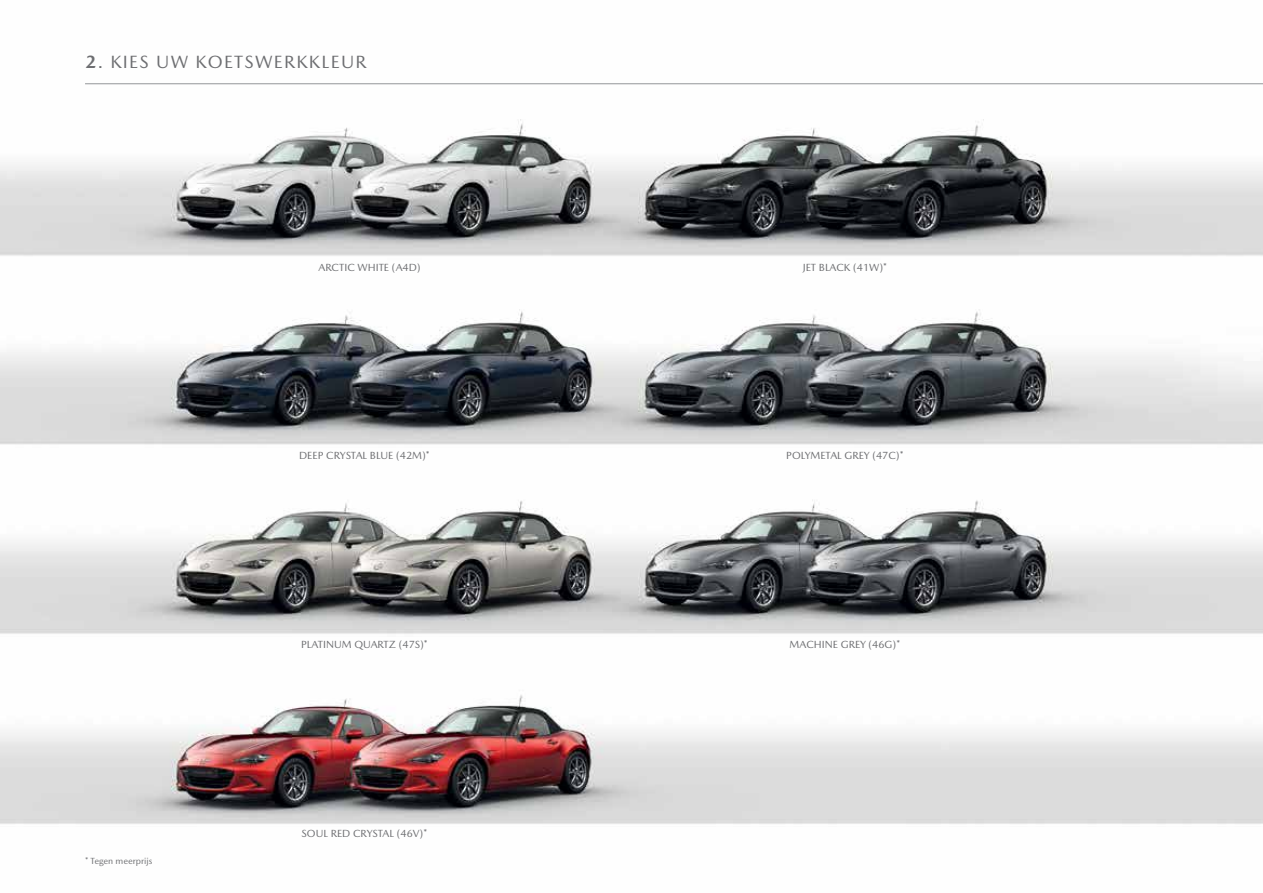
<style>
.page{position:relative;width:1263px;height:893px;background:#fff}
.page>*{position:absolute;margin:0;border:0;box-sizing:border-box;transform-origin:0 0}
.t1{font:18px "Mazda Type";letter-spacing:.075em;color:#6d6e71}
.t2{font:10.5px "Mazda Type Cyrillic";color:#6d6e71}
.t3{font:9px "Mazda Type Cyrillic";letter-spacing:-.005em;color:#6d6e71}
.s1{font-weight:700}
</style>
<div class="page">
<img style="left:0;top:83px;width:1262px;height:741px">
<hr style="left:85px;top:84px;width:1178px;height:1px;background:#939598">
<h1 class="t1" style="left:85px;top:51px;width:283px"><span class="s1">2</span>. KIES UW KOETSWERKKLEUR</h1>
<p class="t2" style="left:319px;top:261px;width:104px">ARCTIC WHITE (A4D)</p>
<p class="t2" style="left:803px;top:261px;width:86px">JET BLACK (41W)*</p>
<p class="t2" style="left:299px;top:449px;width:132px">DEEP CRYSTAL BLUE (42M)*</p>
<p class="t2" style="left:786px;top:449px;width:119px">POLYMETAL GREY (47C)*</p>
<p class="t3" style="left:85px;top:855px;width:69px">* Tegen meerprijs</p>
<p class="t2" style="left:301px;top:638px;width:128px">PLATINUM QUARTZ (47S)*</p>
<p class="t2" style="left:302px;top:827px;width:127px">SOUL RED CRYSTAL (46V)*</p>
<p class="t2" style="left:790px;top:638px;width:112px">MACHINE GREY (46G)*</p>
</div>
